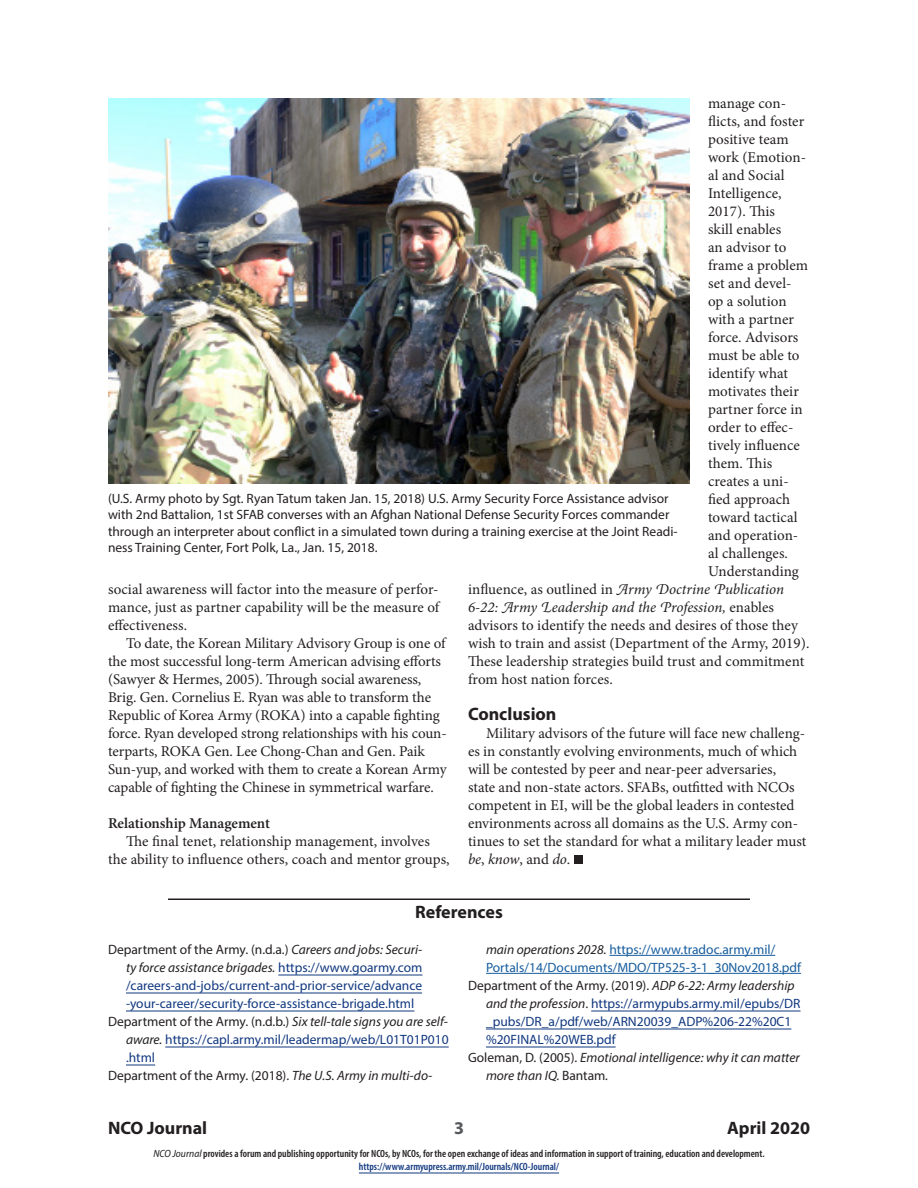
<style>
.page{position:relative;width:918px;height:1188px;background:#fff}
.page>*{position:absolute;margin:0;border:0;box-sizing:border-box;transform-origin:0 0}
.references_header{font:700 18px "Myriad Pro";color:#231f20}
.subhead{font:700 18px "Myriad Pro";color:#231f20}
.t1{font:700 18px "Myriad Pro";color:#57585a}
.body{font:15px/18px "Minion Pro";color:#231f20}
.body-2{font:italic 15px "Minion Pro";letter-spacing:-.005em;color:#231f20}
.sub-subhead{font:600 15px "Minion Pro";letter-spacing:-.005em;color:#231f20}
.references{font:13.5px/18px "Myriad Pro";color:#113880;text-align:justify}
.cutline{font:13.5px/16.5px "Myriad Pro";color:#231f20}
.references-2{font:13.5px/18px "Myriad Pro";color:#175d9e}
.references-3{font:italic 13.5px/18px "Myriad Pro";color:#231f20}
.references-4{font:13.5px "Myriad Pro";color:#231f20}
.t2{font:600 condensed 10.5px/13.5px "Myriad Pro";color:#231f20;text-align:center}
.s1{font-style:normal}
.s2{font-style:italic}
.s3{color:#231f20}
.s4{font-style:italic;color:#231f20}
.s5{font-weight:400;font-style:italic;font-stretch:semi-condensed}
.s6{color:#113880}
</style>
<div class="page">
<hr style="left:359px;top:1173px;width:200px;height:1px;background:#113880">
<div style="left:574px;top:855px;width:9px;height:9px;background:#231f20"></div>
<hr style="left:168px;top:898px;width:582px;height:2px;background:#231f20">
<hr style="left:278px;top:975px;width:144px;height:1px;background:#113880">
<hr style="left:126px;top:993px;width:296px;height:1px;background:#113880">
<hr style="left:126px;top:1011px;width:288px;height:1px;background:#113880">
<hr style="left:165px;top:1047px;width:284px;height:1px;background:#113880">
<svg style="left:126px;top:1065px;width:29px;height:1px"></svg>
<hr style="left:609px;top:955px;width:166px;height:1px;background:#175d9e">
<hr style="left:486px;top:973px;width:315px;height:1px;background:#175d9e">
<hr style="left:591px;top:1011px;width:210px;height:1px;background:#113880">
<hr style="left:486px;top:1029px;width:305px;height:1px;background:#113880">
<hr style="left:486px;top:1047px;width:130px;height:1px;background:#113880">
<img style="left:108px;top:98px;width:582px;height:386px">
<p class="body" style="left:708px;top:94px;width:80px">manage con-</p>
<p class="body" style="left:708px;top:112px;width:98px">flicts, and foster</p>
<p class="body" style="left:708px;top:130px;width:82px">positive team</p>
<p class="body" style="left:708px;top:148px;width:100px">work (Emotion-</p>
<p class="body" style="left:708px;top:166px;width:78px">al and Social</p>
<p class="body" style="left:708px;top:184px;width:75px">Intelligence,</p>
<p class="body" style="left:708px;top:202px;width:69px">2017). This</p>
<p class="body" style="left:708px;top:220px;width:75px">skill enables</p>
<p class="body" style="left:708px;top:238px;width:80px">an advisor to</p>
<p class="body" style="left:708px;top:256px;width:102px">frame a problem</p>
<p class="body" style="left:708px;top:274px;width:85px">set and devel-</p>
<p class="body" style="left:708px;top:292px;width:80px">op a solution</p>
<p class="body" style="left:708px;top:310px;width:88px">with a partner</p>
<p class="body" style="left:708px;top:328px;width:92px">force. Advisors</p>
<p class="body" style="left:708px;top:346px;width:93px">must be able to</p>
<p class="body" style="left:708px;top:364px;width:82px">identify what</p>
<p class="body" style="left:708px;top:382px;width:92px">motivates their</p>
<p class="body" style="left:708px;top:400px;width:96px">partner force in</p>
<p class="body" style="left:708px;top:418px;width:87px">order to effec-</p>
<p class="body" style="left:708px;top:436px;width:93px">tively influence</p>
<p class="body" style="left:708px;top:454px;width:66px">them. This</p>
<p class="body" style="left:708px;top:472px;width:82px">creates a uni-</p>
<p class="body" style="left:708px;top:490px;width:84px">fied approach</p>
<p class="body" style="left:708px;top:508px;width:91px">toward tactical</p>
<p class="body" style="left:708px;top:526px;width:92px">and operation-</p>
<p class="body" style="left:708px;top:544px;width:82px">al challenges.</p>
<p class="body" style="left:708px;top:562px;width:92px">Understanding</p>
<p class="body-2" style="left:468px;top:579px;width:318px"><span class="s1">influence, as outlined in</span> Army Doctrine Publication</p>
<p class="body-2" style="left:468px;top:597px;width:308px">6-22: Army Leadership and the Profession, <span class="s1">enables</span></p>
<p class="body" style="left:468px;top:616px;width:331px">advisors to identify the needs and desires of those they</p>
<p class="body" style="left:468px;top:634px;width:343px">wish to train and assist (Department of the Army, 2019).</p>
<p class="body" style="left:468px;top:652px;width:338px">These leadership strategies build trust and commitment</p>
<p class="body" style="left:468px;top:670px;width:146px">from host nation forces.</p>
<p class="subhead" style="left:468px;top:702px;width:90px">Conclusion</p>
<p class="body" style="left:468px;top:724px;width:340px;text-indent:18px">Military advisors of the future will face new challeng&shy;es in constantly evolving environments, much of which will be contested by peer and near-peer adversaries, state and non-state actors. SFABs, outfitted with NCOs competent in EI, will be the global leaders in contested environments across all domains as the U.S. Army con&shy;tinues to set the standard for what a military leader must <span class="s2">be</span>, <span class="s2">know</span>, and <span class="s2">do</span>.</p>
<p class="references_header" style="left:415px;top:900px;width:89px">References</p>
<p class="references" style="left:126px;top:940px;width:298px;text-indent:-18px"><span class="s3">Department of the Army. (n.d.a.)</span> <span class="s4">Careers and jobs: Securi&shy;ty force assistance brigades.</span> https://www.goarmy.com /careers-and-jobs/current-and-prior-service/advance -your-career/security-force-assistance-brigade.html</p>
<p class="references" style="left:126px;top:1012px;width:324px;text-indent:-18px"><span class="s3">Department of the Army. (n.d.b.)</span> <span class="s4">Six tell-tale signs you are self&shy;aware.</span> https://capl.army.mil/leadermap/web/L01T01P010 .html</p>
<p class="references-4" style="left:108px;top:1067px;width:326px">Department of the Army. (2018). <span class="s2">The U.S. Army in multi-do-</span></p>
<p class="cutline" style="left:108px;top:490px;width:571px">(U.S. Army photo by Sgt. Ryan Tatum taken Jan. 15, 2018) U.S. Army Security Force Assistance advisor with 2nd Battalion, 1st SFAB converses with an Afghan National Defense Security Forces commander through an interpreter about conflict in a simulated town during a training exercise at the Joint Readi&shy;ness Training Center, Fort Polk, La., Jan. 15, 2018.</p>
<p class="body" style="left:108px;top:580px;width:333px;text-align:justify">social awareness will factor into the measure of perfor&shy;mance, just as partner capability will be the measure of effectiveness.</p>
<p class="body" style="left:108px;top:634px;width:340px;text-indent:18px">To date, the Korean Military Advisory Group is one of the most successful long-term American advising efforts (Sawyer &amp; Hermes, 2005). Through social awareness, Brig. Gen. Cornelius E. Ryan was able to transform the Republic of Korea Army (ROKA) into a capable fighting force. Ryan developed strong relationships with his coun&shy;terparts, ROKA Gen. Lee Chong-Chan and Gen. Paik Sun-yup, and worked with them to create a Korean Army capable of fighting the Chinese in symmetrical warfare.</p>
<p class="sub-subhead" style="left:108px;top:813px;width:164px">Relationship Management</p>
<p class="body" style="left:108px;top:832px;width:343px;text-align:center">The final tenet, relationship management, involves<br>the ability to influence others, coach and mentor groups,</p>
<p class="references-2" style="left:486px;top:940px;width:317px"><span class="s4">main operations 2028.</span> https://www.tradoc.army.mil/<br>Portals/14/Documents/MDO/TP525-3-1_30Nov2018.pdf</p>
<p class="references" style="left:486px;top:976px;width:316px;text-align:left;text-indent:-18px"><span class="s3">Department of the Army. (2019).</span> <span class="s4">ADP 6-22: Army leadership and the profession</span><span class="s3">.</span> https://armypubs.army.mil/epubs/DR _pubs/DR_a/pdf/web/ARN20039_ADP%206-22%20C1 %20FINAL%20WEB.pdf</p>
<p class="references-3" style="left:486px;top:1048px;width:315px;text-indent:-18px"><span class="s1">Goleman, D. (2005).</span> Emotional intelligence: why it can matter more than IQ. <span class="s1">Bantam</span>.</p>
<p class="references_header" style="left:108px;top:1116px;width:101px">NCO Journal</p>
<p class="t1" style="left:454px;top:1116px;width:11px">3</p>
<p class="references_header" style="left:727px;top:1116px;width:84px">April 2020</p>
<p class="t2" style="left:153px;top:1146px;width:613px"><span class="s5">NCO Journal</span> provides a forum and publishing opportunity for NCOs, by NCOs, for the open exchange of ideas and information in support of training, education and development. <span class="s6">https://www.armyupress.army.mil/Journals/NCO-Journal/</span></p>
</div>
